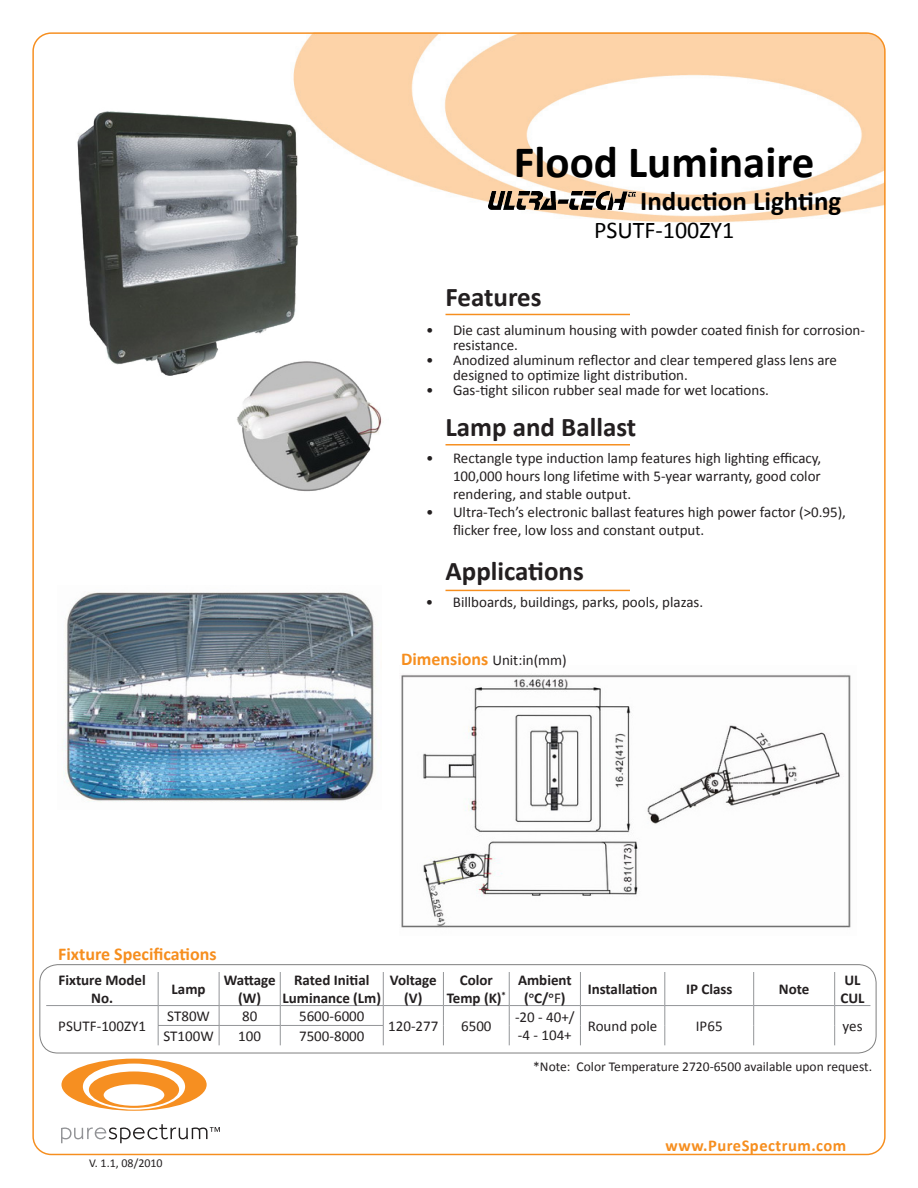
<style>
.page{position:relative;width:918px;height:1188px;background:#fff}
.page>*{position:absolute;margin:0;border:0;box-sizing:border-box;transform-origin:0 0}
.t1{font:700 45px "Calibri";color:#000}
.t2{font:700 27px "Calibri";color:#231f20}
.t3{font:700 27px "Calibri";color:#000}
.t4{font:24px "Calibri";color:#000}
.t5{font:700 18px "Calibri";color:#f68e1e}
.t6{font:700 16.5px "Calibri";letter-spacing:.035em;color:#f68e1e}
.t7{font:15px/18px "Calibri";color:#231f20}
.t8{font:700 15px/18px "Calibri";color:#231f20;text-align:center}
.t9{font:13.5px "Calibri";color:#231f20}
.t10{font:12px "Calibri";color:#231f20}
.s1{font-weight:700;font-size:18px;color:#f68e1e}
.s2{font-weight:400}
</style>
<div class="page">
<img style="left:293px;top:34px;width:591px;height:189px">
<svg style="left:61px;top:1124px;width:159px;height:19px"></svg>
<svg style="left:61px;top:1059px;width:146px;height:52px"></svg>
<img style="left:401px;top:674px;width:450px;height:254px">
<hr style="left:446px;top:590px;width:184px;height:1px;background:#f68e1e">
<hr style="left:446px;top:444px;width:184px;height:2px;background:#f68e1e">
<hr style="left:446px;top:314px;width:184px;height:1px;background:#f68e1e">
<div style="left:39px;top:964px;width:837px;height:89px;border:1px solid #808080;border-radius:18px"></div>
<hr style="left:158px;top:972px;width:1px;height:33px;background:#939598">
<hr style="left:219px;top:972px;width:1px;height:33px;background:#939598">
<hr style="left:280px;top:972px;width:1px;height:33px;background:#939598">
<hr style="left:383px;top:972px;width:1px;height:33px;background:#939598">
<hr style="left:443px;top:972px;width:1px;height:33px;background:#939598">
<hr style="left:509px;top:972px;width:1px;height:33px;background:#939598">
<hr style="left:580px;top:972px;width:1px;height:33px;background:#939598">
<hr style="left:664px;top:972px;width:1px;height:33px;background:#939598">
<hr style="left:753px;top:972px;width:1px;height:33px;background:#939598">
<hr style="left:834px;top:972px;width:1px;height:33px;background:#939598">
<hr style="left:46px;top:1005px;width:112px;height:1px;background:#939598">
<hr style="left:158px;top:1005px;width:61px;height:1px;background:#939598">
<hr style="left:219px;top:1005px;width:61px;height:1px;background:#939598">
<hr style="left:280px;top:1005px;width:103px;height:1px;background:#939598">
<hr style="left:383px;top:1005px;width:60px;height:1px;background:#939598">
<hr style="left:443px;top:1005px;width:66px;height:1px;background:#939598">
<hr style="left:509px;top:1005px;width:71px;height:1px;background:#939598">
<hr style="left:580px;top:1005px;width:85px;height:1px;background:#939598">
<hr style="left:665px;top:1005px;width:89px;height:1px;background:#939598">
<hr style="left:754px;top:1005px;width:81px;height:1px;background:#939598">
<hr style="left:835px;top:1005px;width:35px;height:1px;background:#939598">
<hr style="left:158px;top:1025px;width:61px;height:1px;background:#939598">
<svg style="left:158px;top:1006px;width:1px;height:39px"></svg>
<hr style="left:219px;top:1025px;width:61px;height:1px;background:#939598">
<svg style="left:219px;top:1006px;width:1px;height:39px"></svg>
<hr style="left:280px;top:1025px;width:104px;height:1px;background:#939598">
<svg style="left:280px;top:1006px;width:1px;height:39px"></svg>
<svg style="left:383px;top:1006px;width:1px;height:39px"></svg>
<svg style="left:443px;top:1006px;width:1px;height:39px"></svg>
<svg style="left:509px;top:1006px;width:1px;height:39px"></svg>
<svg style="left:580px;top:1006px;width:1px;height:39px"></svg>
<svg style="left:664px;top:1006px;width:1px;height:39px"></svg>
<svg style="left:753px;top:1006px;width:1px;height:39px"></svg>
<svg style="left:834px;top:1006px;width:1px;height:39px"></svg>
<img style="left:488px;top:192px;width:148px;height:17px">
<img style="left:77px;top:92px;width:311px;height:400px">
<img style="left:64px;top:592px;width:312px;height:210px">
<p class="t1" style="left:514px;top:134px;width:302px">Flood Luminaire</p>
<p class="t3" style="left:640px;top:184px;width:203px">Induction Lighting</p>
<p class="t4" style="left:594px;top:215px;width:142px">PSUTF-100ZY1</p>
<p class="t2" style="left:445px;top:281px;width:98px">Features</p>
<p class="t7" style="left:453px;top:322px;width:414px;line-height:15px;text-indent:-27px">• Die cast aluminum housing with powder coated finish for corrosion&shy;resistance.</p>
<p class="t7" style="left:453px;top:352px;width:386px;line-height:15px;text-indent:-27px">• Anodized aluminum reflector and clear tempered glass lens are designed to optimize light distribution.</p>
<p class="t7" style="left:426px;top:381px;width:345px">• Gas-tight silicon rubber seal made for wet locations.</p>
<p class="t2" style="left:446px;top:410px;width:192px">Lamp and Ballast</p>
<p class="t7" style="left:453px;top:448px;width:370px;text-align:justify;text-indent:-27px">• Rectangle type induction lamp features high lighting efficacy, 100,000 hours long lifetime with 5-year warranty, good color rendering, and stable output.</p>
<p class="t7" style="left:453px;top:502px;width:395px;text-indent:-27px">• Ultra-Tech’s electronic ballast features high power factor (&gt;0.95), flicker free, low loss and constant output.</p>
<p class="t2" style="left:446px;top:554px;width:140px">Applications</p>
<p class="t7" style="left:426px;top:593px;width:279px">• Billboards, buildings, parks, pools, plazas.</p>
<p class="t5" style="left:58px;top:942px;width:160px">Fixture Specifications</p>
<p class="t7" style="left:401px;top:651px;width:167px"><span class="s1">Dimensions</span> Unit:in(mm)</p>
<p class="t8" style="left:59px;top:971px;width:89px">Fixture Model<br>No.</p>
<p class="t8" style="left:172px;top:980px;width:36px">Lamp</p>
<p class="t8" style="left:224px;top:971px;width:53px">Wattage (W)</p>
<p class="t8" style="left:282px;top:971px;width:100px">Rated Initial<br>Luminance (Lm)</p>
<p class="t8" style="left:390px;top:971px;width:48px">Voltage (V)</p>
<p class="t8" style="left:447px;top:971px;width:61px">Color<br>Temp (K)<sup>*</sup></p>
<p class="t8" style="left:518px;top:971px;width:55px">Ambient (<span class="s2">o</span>C/<span class="s2">oF</span>)</p>
<p class="t8" style="left:588px;top:980px;width:71px">Installation</p>
<p class="t8" style="left:686px;top:980px;width:48px">IP Class</p>
<p class="t8" style="left:779px;top:980px;width:32px">Note</p>
<p class="t8" style="left:841px;top:971px;width:26px;text-align:left">UL<br>CUL</p>
<p class="t7" style="left:58px;top:1016px;width:89px">PSUTF-100ZY1</p>
<p class="t7" style="left:515px;top:1007px;width:61px">-20 - 40+/</p>
<p class="t7" style="left:518px;top:1025px;width:55px">-4 - 104+</p>
<p class="t7" style="left:167px;top:1006px;width:44px">ST80W</p>
<p class="t7" style="left:242px;top:1006px;width:17px">80</p>
<p class="t7" style="left:299px;top:1006px;width:67px">5600-6000</p>
<p class="t7" style="left:588px;top:1016px;width:71px">Round pole</p>
<p class="t7" style="left:696px;top:1016px;width:28px">IP65</p>
<p class="t7" style="left:843px;top:1016px;width:21px">yes</p>
<p class="t7" style="left:388px;top:1016px;width:52px">120-277</p>
<p class="t7" style="left:461px;top:1016px;width:32px">6500</p>
<p class="t7" style="left:164px;top:1026px;width:52px">ST100W</p>
<p class="t7" style="left:238px;top:1026px;width:24px">100</p>
<p class="t7" style="left:299px;top:1026px;width:67px">7500-8000</p>
<p class="t9" style="left:533px;top:1058px;width:340px">*Note: Color Temperature 2720-6500 available upon request.</p>
<p class="t10" style="left:89px;top:1156px;width:75px">V. 1.1, 08/2010</p>
<p class="t6" style="left:666px;top:1135px;width:182px">www.PureSpectrum.com</p>
</div>
